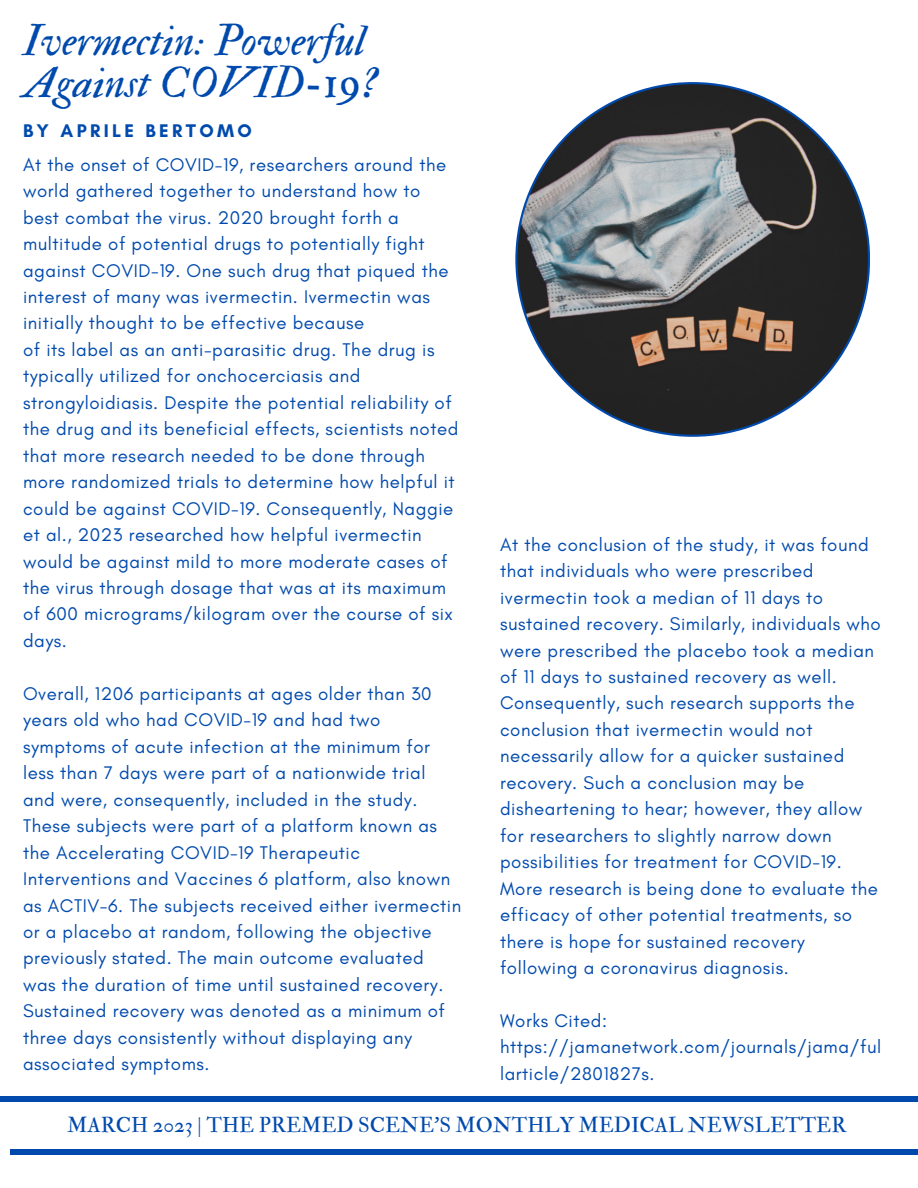
<style>
.page{position:relative;width:918px;height:1188px;background:#fff}
.page>*{position:absolute;margin:0;border:0;box-sizing:border-box;transform-origin:0 0}
.t1{font:43.65px/42.3px "IM FELL Double Pica Italic";color:#004aad}
.t2{font:21px "IM FELL Double Pica Roman";color:#004aad}
.t3{font:18.6px/26.4px "Glacial Indifference";letter-spacing:.03em;color:#004aad}
.t4{font:700 18.6px "Glacial Indifference";letter-spacing:.18em;color:#004aad}
</style>
<div class="page">
<div style="left:0;top:1096px;width:918px;height:6px;background:#004aad"></div>
<div style="left:10px;top:1149px;width:908px;height:6px;background:#004aad"></div>
<img style="left:518px;top:84px;width:350px;height:351px">
<h1 class="t1" style="left:23px;top:20px;width:355px">Ivermectin: Powerful<br>Against COVID-19?</h1>
<p class="t4" style="left:23px;top:120px;width:230px">BY APRILE BERTOMO</p>
<p class="t3" style="left:23px;top:151px;width:437px">At the onset of COVID-19, researchers around the world gathered together to understand how to best combat the virus. 2020 brought forth a multitude of potential drugs to potentially fight against COVID-19. One such drug that piqued the interest of many was ivermectin. Ivermectin was initially thought to be effective because<br>of its label as an anti-parasitic drug. The drug is typically utilized for onchocerciasis and strongyloidiasis. Despite the potential reliability of the drug and its beneficial effects, scientists noted that more research needed to be done through more randomized trials to determine how helpful it could be against COVID-19. Consequently, Naggie et al., 2023 researched how helpful ivermectin would be against mild to more moderate cases of the virus through dosage that was at its maximum of 600 micrograms/kilogram over the course of six days.</p>
<p class="t3" style="left:23px;top:680px;width:440px">Overall, 1206 participants at ages older than 30 years old who had COVID-19 and had two symptoms of acute infection at the minimum for less than 7 days were part of a nationwide trial and were, consequently, included in the study.<br>These subjects were part of a platform known as the Accelerating COVID-19 Therapeutic Interventions and Vaccines 6 platform, also known as ACTIV-6. The subjects received either ivermectin or a placebo at random, following the objective previously stated. The main outcome evaluated<br>was the duration of time until sustained recovery.<br>Sustained recovery was denoted as a minimum of three days consistently without displaying any associated symptoms.</p>
<p class="t3" style="left:500px;top:531px;width:382px">At the conclusion of the study, it was found that individuals who were prescribed ivermectin took a median of 11 days to sustained recovery. Similarly, individuals who were prescribed the placebo took a median of 11 days to sustained recovery as well.<br>Consequently, such research supports the conclusion that ivermectin would not necessarily allow for a quicker sustained recovery. Such a conclusion may be disheartening to hear; however, they allow for researchers to slightly narrow down possibilities for treatment for COVID-19.<br>More research is being done to evaluate the efficacy of other potential treatments, so there is hope for sustained recovery following a coronavirus diagnosis.</p>
<p class="t3" style="left:500px;top:1007px;width:383px">Works Cited: https://jamanetwork.com/journals/jama/ful larticle/2801827s.</p>
<p class="t2" style="left:67px;top:1112px;width:781px">MARCH 2023 | THE PREMED SCENE’S MONTHLY MEDICAL NEWSLETTER</p>
</div>
